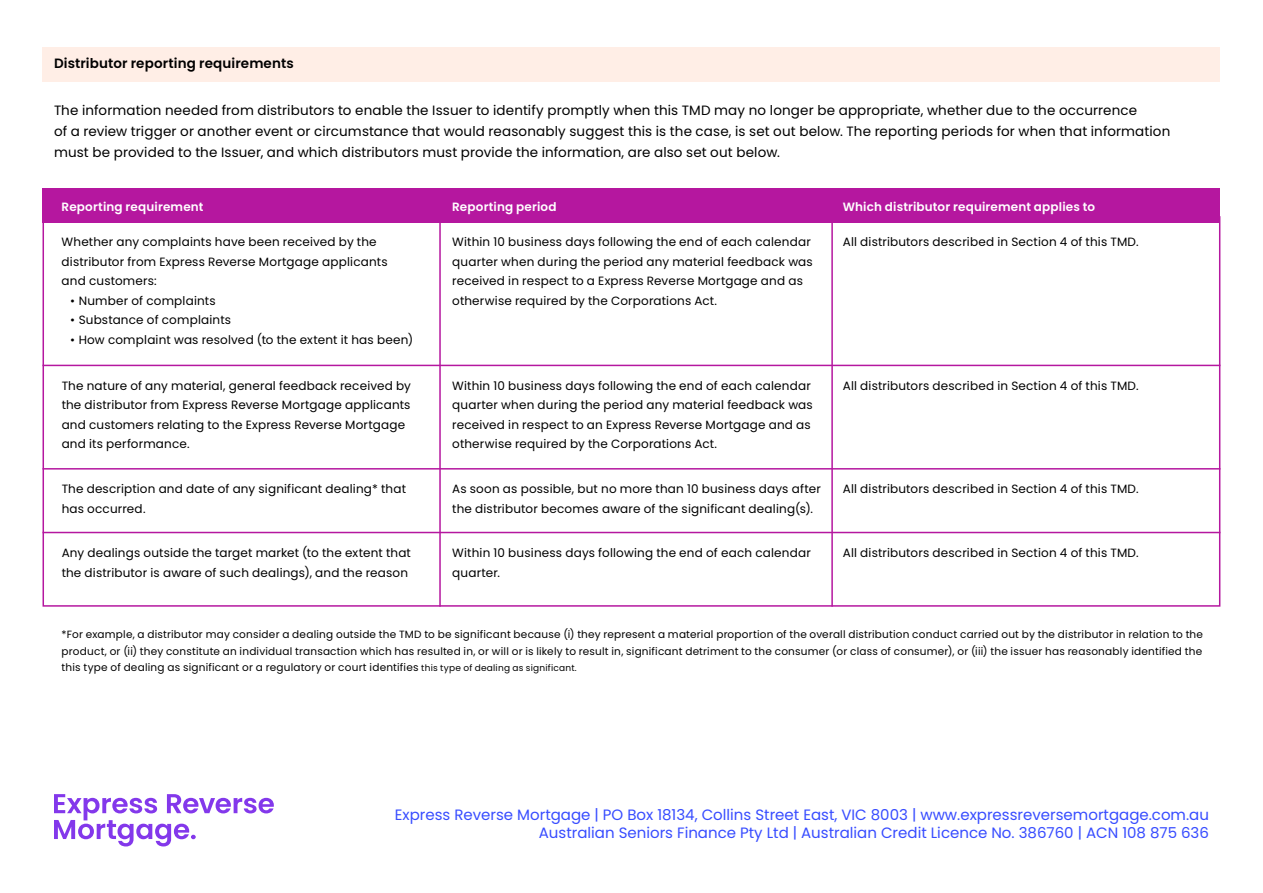
<style>
.page{position:relative;width:1263px;height:893px;background:#fff}
.page>*{position:absolute;margin:0;border:0;box-sizing:border-box;transform-origin:0 0}
.t1{font:15px/18px "Poppins";color:#374cff;text-align:right}
.t2{font:13.5px/21px "Poppins";letter-spacing:.01em;color:#000}
.t3{font:600 13.5px "Poppins";letter-spacing:.01em;color:#000}
.t4{font:12px/19.5px "Poppins";letter-spacing:.015em;color:#000}
.t5{font:600 12px "Poppins";letter-spacing:.015em;color:#fff}
.t6{font:10.5px/16.5px "Poppins";letter-spacing:.02em;color:#000;text-align:justify}
.s1{font-size:9px}
</style>
<div class="page">
<div style="left:43px;top:47px;width:1177px;height:34px;background:#ffeee6"></div>
<div style="left:43px;top:189px;width:1177px;height:34px;background:#b5179f"></div>
<svg style="left:54px;top:794px;width:220px;height:52px"></svg>
<div style="left:43px;top:216px;width:1177px;height:391px;border:2px solid #b5179f"></div>
<hr style="left:439px;top:189px;width:2px;height:418px;background:#b5179f">
<hr style="left:43px;top:365px;width:1177px;height:1px;background:#b5179f">
<hr style="left:43px;top:468px;width:1177px;height:2px;background:#b5179f">
<hr style="left:43px;top:532px;width:1177px;height:1px;background:#b5179f">
<hr style="left:831px;top:189px;width:2px;height:418px;background:#b5179f">
<p class="t3" style="left:54px;top:56px;width:241px">Distributor reporting requirements</p>
<p class="t2" style="left:54px;top:100px;width:1118px">The information needed from distributors to enable the Issuer to identify promptly when this TMD may no longer be appropriate, whether due to the occurrence<br>of a review trigger or another event or circumstance that would reasonably suggest this is the case, is set out below. The reporting periods for when that information must be provided to the Issuer, and which distributors must provide the information, are also set out below.</p>
<p class="t5" style="left:62px;top:200px;width:143px">Reporting requirement</p>
<p class="t5" style="left:452px;top:200px;width:106px">Reporting period</p>
<p class="t5" style="left:843px;top:200px;width:254px">Which distributor requirement applies to</p>
<p class="t4" style="left:452px;top:232px;width:362px">Within 10 business days following the end of each calendar quarter when during the period any material feedback was received in respect to a Express Reverse Mortgage and as otherwise required by the Corporations Act.</p>
<p class="t4" style="left:62px;top:232px;width:327px">Whether any complaints have been received by the distributor from Express Reverse Mortgage applicants and customers:</p>
<p class="t4" style="left:70px;top:291px;width:147px">• Number of complaints</p>
<p class="t4" style="left:70px;top:310px;width:162px">• Substance of complaints</p>
<p class="t4" style="left:70px;top:330px;width:344px">• How complaint was resolved (to the extent it has been)</p>
<p class="t4" style="left:62px;top:376px;width:351px">The nature of any material, general feedback received by the distributor from Express Reverse Mortgage applicants and customers relating to the Express Reverse Mortgage and its performance.</p>
<p class="t4" style="left:62px;top:479px;width:346px">The description and date of any significant dealing* that has occurred.</p>
<p class="t4" style="left:452px;top:479px;width:370px">As soon as possible, but no more than 10 business days after the distributor becomes aware of the significant dealing(s).</p>
<p class="t4" style="left:452px;top:543px;width:360px">Within 10 business days following the end of each calendar quarter.</p>
<p class="t4" style="left:452px;top:376px;width:362px">Within 10 business days following the end of each calendar quarter when during the period any material feedback was received in respect to an Express Reverse Mortgage and as otherwise required by the Corporations Act.</p>
<p class="t4" style="left:62px;top:543px;width:351px">Any dealings outside the target market (to the extent that the distributor is aware of such dealings), and the reason</p>
<p class="t4" style="left:843px;top:232px;width:297px">All distributors described in Section 4 of this TMD.</p>
<p class="t4" style="left:843px;top:376px;width:297px">All distributors described in Section 4 of this TMD.</p>
<p class="t4" style="left:843px;top:479px;width:297px">All distributors described in Section 4 of this TMD.</p>
<p class="t4" style="left:843px;top:543px;width:297px">All distributors described in Section 4 of this TMD.</p>
<p class="t6" style="left:62px;top:627px;width:1143px">*For example, a distributor may consider a dealing outside the TMD to be significant because (i) they represent a material proportion of the overall distribution conduct carried out by the distributor in relation to the product, or (ii) they constitute an individual transaction which has resulted in, or will or is likely to result in, significant detriment to the consumer (or class of consumer), or (iii) the issuer has reasonably identified the this type of dealing as significant or a regulatory or court identifies <span class="s1">this type of dealing as significant.</span></p>
<p class="t1" style="left:395px;top:805px;width:816px">Express Reverse Mortgage | PO Box 18134, Collins Street East, VIC 8003 | www.expressreversemortgage.com.au<br>Australian Seniors Finance Pty Ltd | Australian Credit Licence No. 386760 | ACN 108 875 636</p>
</div>
